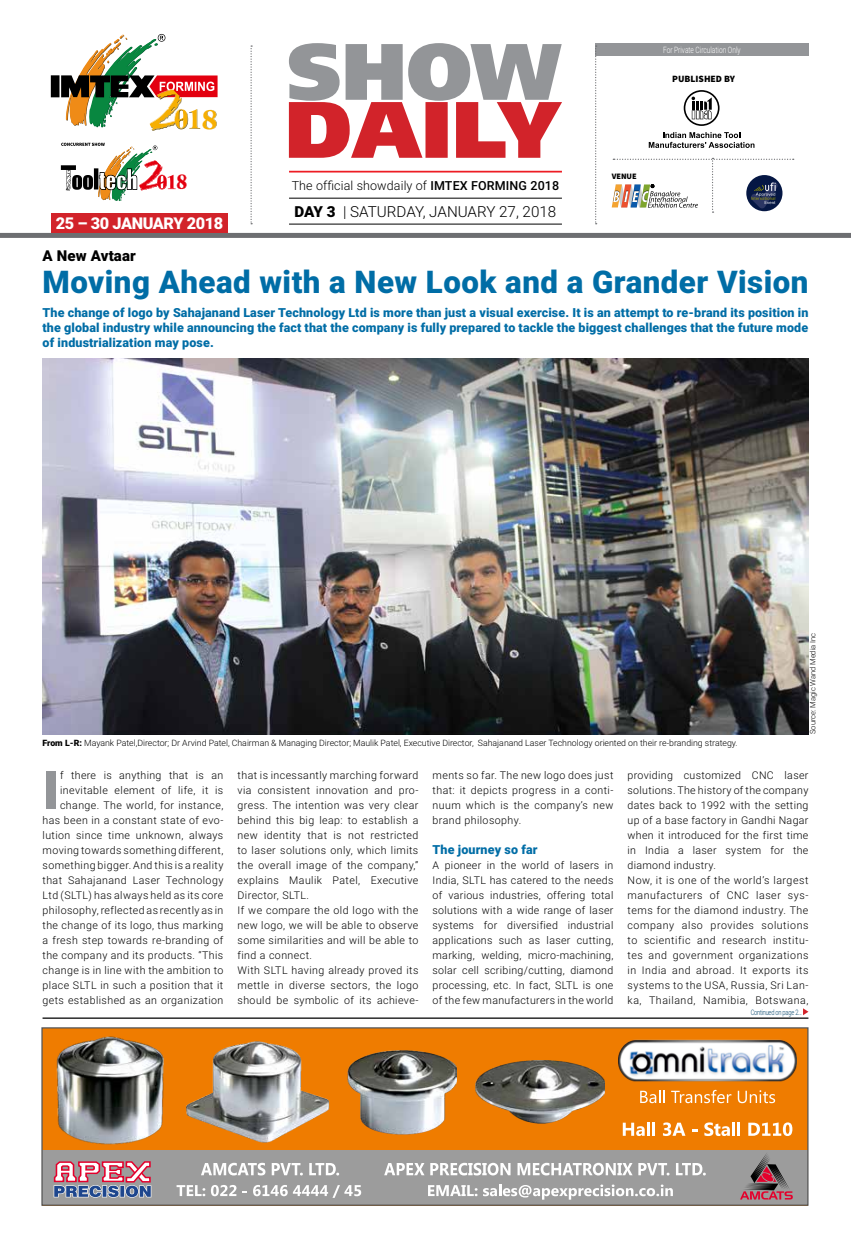
<style>
.page{position:relative;width:851px;height:1241px;background:#fff}
.page>*{position:absolute;margin:0;border:0;box-sizing:border-box;transform-origin:0 0}
.t1{font:900 52.88px "Roboto";color:#939598}
.t2{font:900 31.25px "Roboto";letter-spacing:.015em;color:#006da6}
.t3{font:900 16.25px "Roboto";letter-spacing:-.025em;color:#fff}
.t4{font:300 15.25px "Roboto";color:#000}
.t5{font:900 15px "Roboto";letter-spacing:.01em;color:#000}
.t6{font:900 12.5px/15px "Roboto";letter-spacing:.01em;color:#006da6;text-align:justify}
.t7{font:300 12.5px "Roboto";letter-spacing:.01em;color:#000}
.t8{font:300 10.62px/15px "Roboto";letter-spacing:.04em;color:#000}
.t9{font:900 9.62px "Source Sans Pro";color:#000}
.t10{font:300 8.75px "Roboto";color:#000}
.t11{font:300 8.75px "Roboto";color:#fff;scale:.75 1}
.t12{font:900 8.25px "Source Sans Pro";color:#000}
.t13{font:300 7.5px "Roboto";color:#000}
.t14{font:300 7.5px "Roboto";letter-spacing:-.03em;color:#004269;scale:.75 1}
.s1{font-weight:500}
.s2{font-weight:900}
</style>
<div class="page">
<div style="left:0;top:233px;width:850px;height:5px;background:#6d6e71"></div>
<div style="left:595px;top:43px;width:213px;height:13px;background:#939598"></div>
<div style="left:51px;top:213px;width:177px;height:19px;background:#d2232a"></div>
<svg style="left:289px;top:43px;width:273px;height:115px"></svg>
<hr style="left:289px;top:171px;width:273px;height:1px;background:#ed1d24">
<hr style="left:289px;top:198px;width:273px;height:1px;background:#000">
<hr style="left:289px;top:224px;width:273px;height:1px;background:#000">
<svg style="left:683px;top:90px;width:36px;height:36px"></svg>
<svg style="left:648px;top:132px;width:106px;height:16px"></svg>
<svg style="left:51px;top:34px;width:166px;height:97px"></svg>
<svg style="left:595px;top:45px;width:1px;height:179px"></svg>
<svg style="left:611px;top:158px;width:182px;height:55px"></svg>
<svg style="left:250px;top:45px;width:2px;height:179px"></svg>
<svg style="left:61px;top:143px;width:125px;height:58px"></svg>
<hr style="left:43px;top:1017px;width:765px;height:1px;background:#000">
<img style="left:43px;top:358px;width:765px;height:376px">
<div style="left:42px;top:1027px;width:765px;height:177px;background:#ef7c00"></div>
<div style="left:42px;top:1150px;width:765px;height:54px;background:#9c9c9c"></div>
<div style="left:41px;top:1027px;width:767px;height:178px;border:1px solid #565656"></div>
<svg style="left:53px;top:1161px;width:99px;height:37px"></svg>
<svg style="left:740px;top:1153px;width:52px;height:46px"></svg>
<svg style="left:201px;top:1162px;width:64px;height:13px"></svg>
<svg style="left:272px;top:1163px;width:31px;height:12px"></svg>
<svg style="left:309px;top:1163px;width:30px;height:12px"></svg>
<svg style="left:517px;top:1162px;width:115px;height:13px"></svg>
<svg style="left:638px;top:1163px;width:31px;height:12px"></svg>
<svg style="left:676px;top:1163px;width:29px;height:12px"></svg>
<svg style="left:384px;top:1163px;width:40px;height:11px"></svg>
<svg style="left:430px;top:1162px;width:80px;height:13px"></svg>
<svg style="left:176px;top:1185px;width:29px;height:10px"></svg>
<svg style="left:211px;top:1185px;width:25px;height:10px"></svg>
<svg style="left:428px;top:1185px;width:49px;height:10px"></svg>
<svg style="left:483px;top:1184px;width:189px;height:15px"></svg>
<svg style="left:253px;top:1185px;width:108px;height:12px"></svg>
<svg style="left:622px;top:1122px;width:27px;height:13px"></svg>
<hr style="left:652px;top:1121px;width:3px;height:14px;background:#fff">
<svg style="left:662px;top:1122px;width:23px;height:13px"></svg>
<svg style="left:704px;top:1122px;width:25px;height:13px"></svg>
<hr style="left:732px;top:1121px;width:3px;height:14px;background:#fff">
<hr style="left:737px;top:1121px;width:3px;height:14px;background:#fff">
<svg style="left:748px;top:1122px;width:44px;height:13px"></svg>
<img style="left:186px;top:1041px;width:144px;height:102px">
<img style="left:347px;top:1050px;width:109px;height:85px">
<img style="left:475px;top:1060px;width:129px;height:64px">
<img style="left:56px;top:1036px;width:108px;height:109px">
<svg style="left:640px;top:1090px;width:24px;height:12px"></svg>
<svg style="left:671px;top:1089px;width:60px;height:13px"></svg>
<svg style="left:737px;top:1090px;width:38px;height:12px"></svg>
<img style="left:618px;top:1039px;width:178px;height:43px">
<svg style="left:803px;top:1008px;width:5px;height:7px"></svg>
<p class="t11" style="left:663px;top:44px;width:105px">For Private Circulation Only</p>
<h3 class="t3" style="left:56px;top:212px;width:169px">25 – 30 January 2018</h3>
<h3 class="t5" style="left:43px;top:245px;width:95px">A New Avtaar</h3>
<p class="t7" style="left:292px;top:177px;width:269px">The official showdaily of <span class="s1">IMTEX FORMI NG 2018</span></p>
<h3 class="t4" style="left:294px;top:201px;width:174px"><span class="s2">Day 3</span> | saturday, JANUARY</h3>
<h3 class="t4" style="left:499px;top:201px;width:59px">27, 2018</h3>
<p class="t12" style="left:611px;top:170px;width:27px">VENUE</p>
<p class="t9" style="left:672px;top:72px;width:64px">PUBLISHED BY</p>
<h2 class="t2" style="left:43px;top:260px;width:767px">Moving Ahead with a New Look and a Grander Vision</h2>
<p class="t6" style="left:43px;top:304px;width:767px">The change of logo by Sahajanand Laser Technology Ltd is more than just a visual exercise. It is an attempt to re-brand its position in the global industry while announcing the fact that the company is fully prepared to tackle the biggest challenges that the future mode of industrialization may pose.</p>
<p class="t10" style="left:43px;top:736px;width:696px"><span class="s2">From L-R:</span> Mayank Patel,Director; Dr Arvind Patel, Chairman &amp; Managing Director; Maulik Patel, Executive Director, Sahajanand Laser Technology oriented on their re-branding strategy.</p>
<p class="t13" style="left:807px;top:734px;width:103px;rotate:-90deg">Source: Magic Wand Media Inc</p>
<p class="t8" style="left:43px;top:767px;width:182px;text-align:right">f there is anything that is an inevitable element of life, it is change. The world, for instance, has been in a constant state of evo&shy;lution since time unknown, always moving towards something different, something bigger. And this is a reality that Sahajanand Laser Technology Ltd (SLTL) has always held as its core philosophy, reflected as recently as in the change of its logo, thus marking a fresh step towards re-branding of the company and its products. “This change is in line with the ambition to place SLTL in such a position that it gets established as an organization</p>
<p class="t8" style="left:237px;top:767px;width:182px">that is incessantly marching forward via consistent innovation and pro&shy;gress. The intention was very clear behind this big leap: to establish a new identity that is not restricted to laser solutions only, which limits the overall image of the company,” explains Maulik Patel, Executive<br>Director, SLTL.<br>If we compare the old logo with the new logo, we will be able to observe some similarities and will be able to find a connect.<br>With SLTL having already proved its mettle in diverse sectors, the logo should be symbolic of its achieve-</p>
<p class="t8" style="left:432px;top:767px;width:182px;text-align:justify">ments so far. The new logo does just that: it depicts progress in a conti&shy;nuum which is the company’s new brand philosophy.</p>
<h1 class="t1" style="left:43px;top:753px;width:17px">I</h1>
<p class="t6" style="left:432px;top:841px;width:106px">The journey so far</p>
<p class="t8" style="left:432px;top:857px;width:182px;text-align:justify">A pioneer in the world of lasers in India, SLTL has catered to the needs of various industries, offering total solutions with a wide range of laser systems for diversified industrial applications such as laser cutting, marking, welding, micro-machining, solar cell scribing/cutting, diamond processing, etc. In fact, SLTL is one of the few manufacturers in the world</p>
<p class="t8" style="left:627px;top:767px;width:182px">providing customized CNC laser solutions. The history of the company dates back to 1992 with the setting up of a base factory in Gandhi Nagar when it introduced for the first time in India a laser system for the diamond industry.<br>Now, it is one of the world’s largest manufacturers of CNC laser sys&shy;tems for the diamond industry. The company also provides solutions to scientific and research institu&shy;tes and government organizations in India and abroad. It exports its systems to the USA, Russia, Sri Lan&shy;ka, Thailand, Namibia, Botswana,</p>
<p class="t14" style="left:750px;top:1006px;width:70px">Continued on page 2...</p>
</div>
